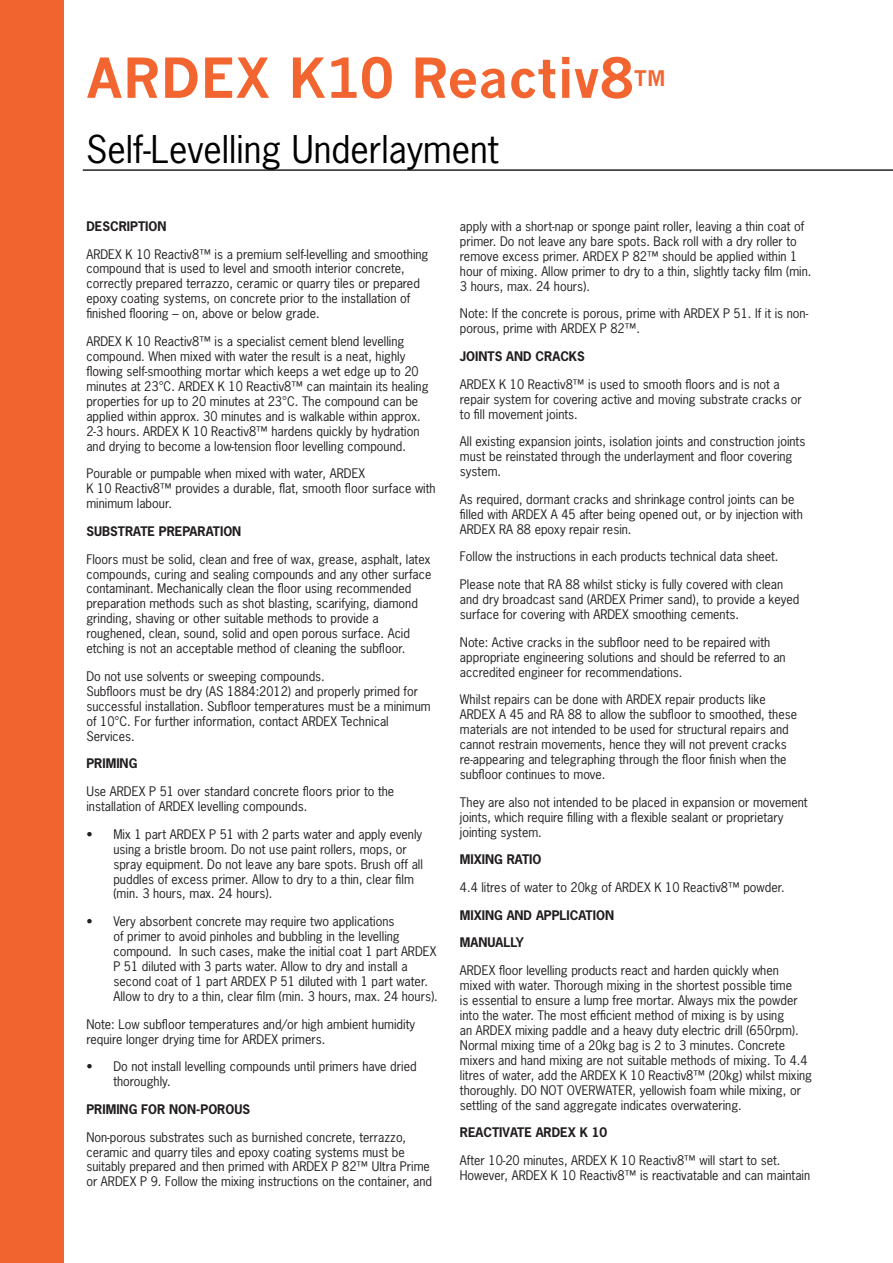
<style>
.page{position:relative;width:893px;height:1263px;background:#fff}
.page>*{position:absolute;margin:0;border:0;box-sizing:border-box;transform-origin:0 0}
.t1{font:700 54px "News Gothic";color:#f26530}
.t2{font:36px "News Gothic Std";color:#000}
.t3{font:700 21px "News Gothic";color:#f26530}
.t4{font:12.45px/15px "News Gothic Std";color:#231f20}
.t5{font:12.45px/15px "News Gothic Std";color:#221e1f}
.t6{font:700 12.45px "News Gothic Std";color:#221e1f}
.s1{color:#221e1f}
</style>
<div class="page">
<div style="left:0;top:0;width:64px;height:1263px;background:#f2642f"></div>
<hr style="left:83px;top:169px;width:810px;height:2px;background:#231f20">
<p class="t1" style="left:86px;top:45px;width:549px">ARDEX K10 Reactiv8</p>
<p class="t3" style="left:634px;top:65px;width:33px">TM</p>
<p class="t2" style="left:86px;top:126px;width:414px">Self-Levelling Underlayment</p>
<p class="t6" style="left:86px;top:218px;width:82px">DESCRIPTION</p>
<p class="t5" style="left:86px;top:246px;width:344px">ARDEX K 10 Reactiv8™ is a premium self-levelling and smoothing compound that is used to level and smooth interior concrete, correctly prepared terrazzo, ceramic or quarry tiles or prepared epoxy coating systems, on concrete prior to the installation of finished flooring – on, above or below grade.</p>
<p class="t5" style="left:86px;top:334px;width:344px">ARDEX K 10 Reactiv8™ is a specialist cement blend levelling compound. When mixed with water the result is a neat, highly flowing self-smoothing mortar which keeps a wet edge up to 20 minutes at 23°C. ARDEX K 10 Reactiv8™ can maintain its healing properties for up to 20 minutes at 23°C. The compound can be applied within approx. 30 minutes and is walkable within approx.<br>2-3 hours. ARDEX K 10 Reactiv8™ hardens quickly by hydration and drying to become a low-tension floor levelling compound.</p>
<p class="t5" style="left:86px;top:466px;width:351px">Pourable or pumpable when mixed with water, ARDEX<br>K 10 Reactiv8™ provides a durable, flat, smooth floor surface with minimum labour.</p>
<p class="t6" style="left:86px;top:523px;width:156px">SUBSTRATE PREPARATION</p>
<p class="t5" style="left:86px;top:551px;width:347px">Floors must be solid, clean and free of wax, grease, asphalt, latex compounds, curing and sealing compounds and any other surface contaminant. Mechanically clean the floor using recommended preparation methods such as shot blasting, scarifying, diamond grinding, shaving or other suitable methods to provide a roughened, clean, sound, solid and open porous surface. Acid etching is not an acceptable method of cleaning the subfloor.</p>
<p class="t5" style="left:86px;top:669px;width:346px">Do not use solvents or sweeping compounds.<br>Subfloors must be dry (AS 1884:2012) and properly primed for successful installation. Subfloor temperatures must be a minimum of 10°C. For further information, contact ARDEX Technical Services.</p>
<p class="t6" style="left:86px;top:755px;width:52px">PRIMING</p>
<p class="t5" style="left:86px;top:784px;width:309px">Use ARDEX P 51 over standard concrete floors prior to the installation of ARDEX levelling compounds.</p>
<p class="t5" style="left:113px;top:826px;width:311px;text-indent:-27px">• Mix 1 part ARDEX P 51 with 2 parts water and apply evenly using a bristle broom. Do not use paint rollers, mops, or spray equipment. Do not leave any bare spots. Brush off all puddles of excess primer. Allow to dry to a thin, clear film (min. 3 hours, max. 24 hours).</p>
<p class="t5" style="left:113px;top:914px;width:326px;text-indent:-27px">• Very absorbent concrete may require two applications<br>of primer to avoid pinholes and bubbling in the levelling compound. In such cases, make the initial coat 1 part ARDEX P 51 diluted with 3 parts water. Allow to dry and install a second coat of 1 part ARDEX P 51 diluted with 1 part water.<br>Allow to dry to a thin, clear film (min. 3 hours, max. 24 hours).</p>
<p class="t5" style="left:86px;top:1016px;width:330px">Note: Low subfloor temperatures and/or high ambient humidity require longer drying time for ARDEX primers.</p>
<p class="t5" style="left:113px;top:1059px;width:305px;text-indent:-27px">• Do not install levelling compounds until primers have dried thoroughly.</p>
<p class="t6" style="left:86px;top:1101px;width:165px">PRIMING FOR NON-POROUS</p>
<p class="t4" style="left:86px;top:1129px;width:347px">Non-porous substrates such as burnished concrete, terrazzo, ceramic and quarry tiles and epoxy coating systems must be suitably prepared and then primed with ARDEX P 82™ Ultra Prime or ARDEX P 9. Follow the mixing instructions on the container, and</p>
<p class="t4" style="left:460px;top:218px;width:353px">apply with a short-nap or sponge paint roller, leaving a thin coat of primer. Do not leave any bare spots. Back roll with a dry roller to remove excess primer. ARDEX P 82<span class="s1">™</span> should be applied within 1 hour of mixing. Allow primer to dry to a thin, slightly tacky film (min.<br>3 hours, max. 24 hours).</p>
<p class="t4" style="left:460px;top:306px;width:350px">Note: If the concrete is porous, prime with ARDEX P 51. If it is non&shy;porous, prime with ARDEX P 82<span class="s1">™</span>.</p>
<p class="t6" style="left:460px;top:348px;width:126px">JOINTS AND CRACKS</p>
<p class="t4" style="left:460px;top:376px;width:343px">ARDEX K 10 Reactiv8<span class="s1">™</span> is used to smooth floors and is not a repair system for covering active and moving substrate cracks or to fill movement joints.</p>
<p class="t4" style="left:460px;top:434px;width:347px">All existing expansion joints, isolation joints and construction joints must be reinstated through the underlayment and floor covering system.</p>
<p class="t4" style="left:460px;top:491px;width:344px">As required, dormant cracks and shrinkage control joints can be filled with ARDEX A 45 after being opened out, or by injection with<br>ARDEX RA 88 epoxy repair resin.</p>
<p class="t4" style="left:460px;top:549px;width:320px">Follow the instructions in each products technical data sheet.</p>
<p class="t4" style="left:460px;top:577px;width:341px">Please note that RA 88 whilst sticky is fully covered with clean and dry broadcast sand (ARDEX Primer sand), to provide a keyed surface for covering with ARDEX smoothing cements.</p>
<p class="t4" style="left:460px;top:634px;width:327px">Note: Active cracks in the subfloor need to be repaired with appropriate engineering solutions and should be referred to an accredited engineer for recommendations.</p>
<p class="t4" style="left:460px;top:692px;width:339px">Whilst repairs can be done with ARDEX repair products like ARDEX A 45 and RA 88 to allow the subfloor to smoothed, these materials are not intended to be used for structural repairs and cannot restrain movements, hence they will not prevent cracks re-appearing and telegraphing through the floor finish when the subfloor continues to move.</p>
<p class="t4" style="left:460px;top:794px;width:349px">They are also not intended to be placed in expansion or movement joints, which require filling with a flexible sealant or proprietary jointing system.</p>
<p class="t6" style="left:460px;top:851px;width:83px">MIXING RATIO</p>
<p class="t4" style="left:460px;top:880px;width:326px">4.4 litres of water to 20kg of ARDEX K 10 Reactiv8™ powder.</p>
<p class="t6" style="left:460px;top:907px;width:156px">MIXING AND APPLICATION</p>
<p class="t6" style="left:460px;top:934px;width:65px">MANUALLY</p>
<p class="t4" style="left:460px;top:963px;width:354px">ARDEX floor levelling products react and harden quickly when mixed with water. Thorough mixing in the shortest possible time<br>is essential to ensure a lump free mortar. Always mix the powder into the water. The most efficient method of mixing is by using<br>an ARDEX mixing paddle and a heavy duty electric drill (650rpm).<br>Normal mixing time of a 20kg bag is 2 to 3 minutes. Concrete mixers and hand mixing are not suitable methods of mixing. To 4.4 litres of water, add the ARDEX K 10 Reactiv8<span class="s1">™</span> (20kg) whilst mixing thoroughly. DO NOT OVERWATER, yellowish foam while mixing, or settling of the sand aggregate indicates overwatering.</p>
<p class="t6" style="left:460px;top:1124px;width:149px">REACTIVATE ARDEX K 10</p>
<p class="t4" style="left:460px;top:1152px;width:352px">After 10-20 minutes, ARDEX K 10 Reactiv8<span class="s1">™</span> will start to set.<br>However, ARDEX K 10 Reactiv8<span class="s1">™</span> is reactivatable and can maintain</p>
</div>
